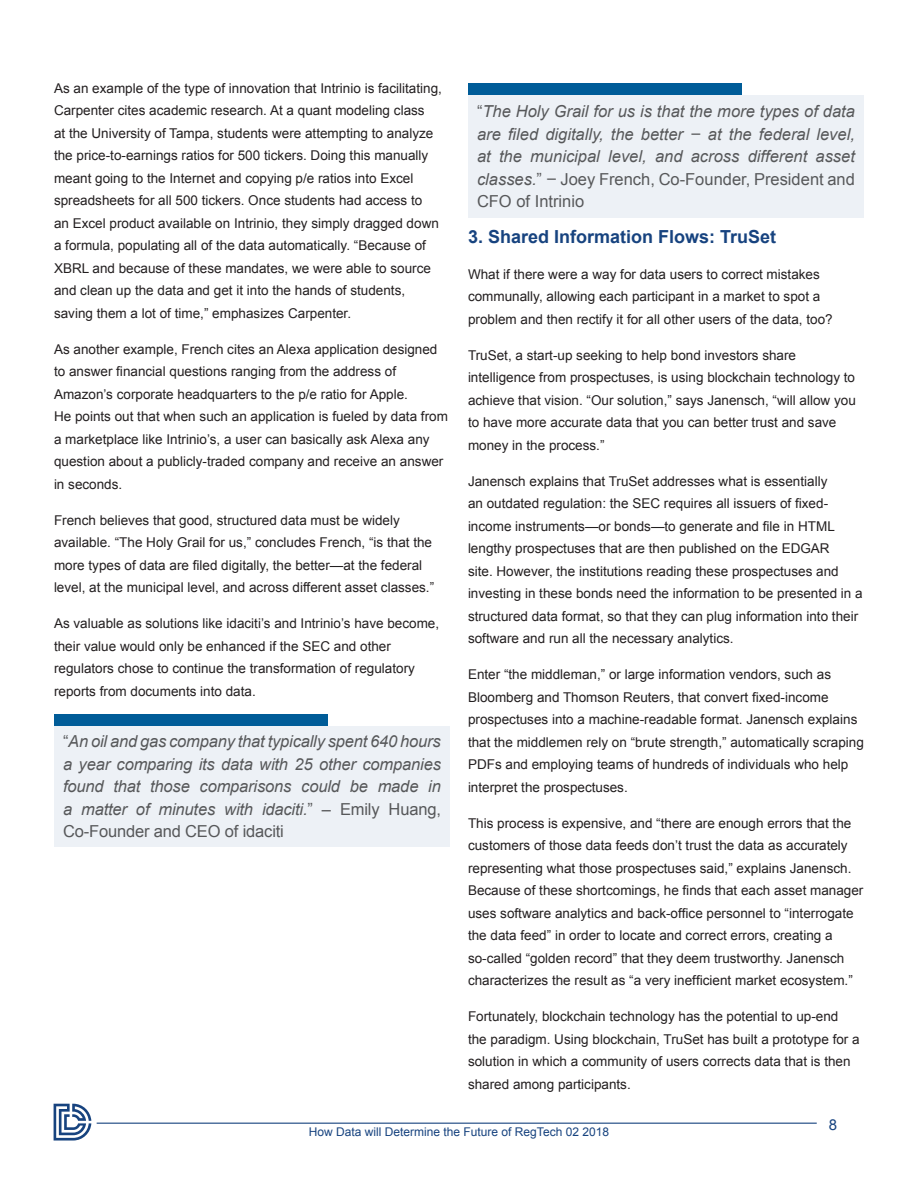
<style>
.page{position:relative;width:918px;height:1188px;background:#fff}
.page>*{position:absolute;margin:0;border:0;box-sizing:border-box;transform-origin:0 0}
.Heading{font:700 18px "Arial";color:#17437f}
.Body{font:italic 16.5px/22.5px "Arial";letter-spacing:-.005em;color:#57585a;text-align:justify}
.t1{font:15px "Arial";color:#17437f}
.Body-2{font:13.5px/22.5px "Arial";color:#231f20}
.t2{font:12px "Arial";color:#17437f}
.s1{font-style:normal}
.s2{font-family:"Roboto";font-style:normal}
</style>
<div class="page">
<div style="left:54px;top:726px;width:396px;height:120px;background:#edf1f6"></div>
<div style="left:54px;top:714px;width:273px;height:12px;background:#005c98"></div>
<div style="left:468px;top:95px;width:396px;height:123px;background:#edf1f6"></div>
<div style="left:468px;top:83px;width:273px;height:12px;background:#005c98"></div>
<svg style="left:54px;top:1104px;width:37px;height:37px"></svg>
<hr style="left:97px;top:1123px;width:720px;height:1px;background:#17437f">
<p class="Body-2" style="left:54px;top:77px;width:389px">As an example of the type of innovation that Intrinio is facilitating, Carpenter cites academic research. At a quant modeling class<br>at the University of Tampa, students were attempting to analyze the price-to-earnings ratios for 500 tickers. Doing this manually meant going to the Internet and copying p/e ratios into Excel spreadsheets for all 500 tickers. Once students had access to<br>an Excel product available on Intrinio, they simply dragged down a formula, populating all of the data automatically. “Because of XBRL and because of these mandates, we were able to source and clean up the data and get it into the hands of students, saving them a lot of time,” emphasizes Carpenter.</p>
<p class="Body-2" style="left:54px;top:338px;width:395px">As another example, French cites an Alexa application designed to answer financial questions ranging from the address of Amazon’s corporate headquarters to the p/e ratio for Apple.<br>He points out that when such an application is fueled by data from a marketplace like Intrinio’s, a user can basically ask Alexa any question about a publicly-traded company and receive an answer in seconds.</p>
<p class="Body-2" style="left:54px;top:509px;width:382px">French believes that good, structured data must be widely available. “The Holy Grail for us,” concludes French, “is that the more types of data are filed digitally, the better—at the federal level, at the municipal level, and across different asset classes.”</p>
<p class="Body-2" style="left:54px;top:613px;width:387px">As valuable as solutions like idaciti’s and Intrinio’s have become, their value would only be enhanced if the SEC and other regulators chose to continue the transformation of regulatory reports from documents into data.</p>
<p class="Body" style="left:63px;top:730px;width:379px"><span class="s1">“</span>An oil and gas company that typically spent 640 hours a year comparing its data with 25 other companies found that those comparisons could be made in a matter of minutes with idaciti.<span class="s1">” – Emily Huang, Co-Founder and CEO of idaciti</span></p>
<p class="Body" style="left:477px;top:100px;width:380px"><span class="s1">“</span>The Holy Grail for us is that the more types of data are filed digitally, the better <span class="s2">–</span> at the federal level, at the municipal level, and across different asset classes.<span class="s1">”</span> <span class="s2">–</span> <span class="s1">Joey French, Co-Founder, President and CFO of Intrinio</span></p>
<p class="Heading" style="left:468px;top:224px;width:310px">3. Shared Information Flows: TruSet</p>
<p class="Body-2" style="left:468px;top:263px;width:366px">What if there were a way for data users to correct mistakes communally, allowing each participant in a market to spot a problem and then rectify it for all other users of the data, too?</p>
<p class="Body-2" style="left:468px;top:344px;width:389px">TruSet, a start-up seeking to help bond investors share intelligence from prospectuses, is using blockchain technology to achieve that vision. “Our solution,” says Janensch, “will allow you to have more accurate data that you can better trust and save money in the process.”</p>
<p class="Body-2" style="left:468px;top:470px;width:396px">Janensch explains that TruSet addresses what is essentially<br>an outdated regulation: the SEC requires all issuers of fixed&shy;income instruments—or bonds—to generate and file in HTML lengthy prospectuses that are then published on the EDGAR<br>site. However, the institutions reading these prospectuses and investing in these bonds need the information to be presented in a structured data format, so that they can plug information into their software and run all the necessary analytics.</p>
<p class="Body-2" style="left:468px;top:663px;width:397px">Enter “the middleman,” or large information vendors, such as Bloomberg and Thomson Reuters, that convert fixed-income prospectuses into a machine-readable format. Janensch explains that the middlemen rely on “brute strength,” automatically scraping PDFs and employing teams of hundreds of individuals who help interpret the prospectuses.</p>
<p class="Body-2" style="left:468px;top:812px;width:397px">This process is expensive, and “there are enough errors that the customers of those data feeds don’t trust the data as accurately representing what those prospectuses said,” explains Janensch.<br>Because of these shortcomings, he finds that each asset manager uses software analytics and back-office personnel to “interrogate the data feed” in order to locate and correct errors, creating a so-called “golden record” that they deem trustworthy. Janensch characterizes the result as “a very inefficient market ecosystem.”</p>
<p class="Body-2" style="left:468px;top:1005px;width:393px">Fortunately, blockchain technology has the potential to up-end the paradigm. Using blockchain, TruSet has built a prototype for a solution in which a community of users corrects data that is then shared among participants.</p>
<p class="t2" style="left:309px;top:1124px;width:302px">How Data will Determine the Future of RegTech 02 2018</p>
<p class="t1" style="left:829px;top:1114px;width:10px">8</p>
</div>
